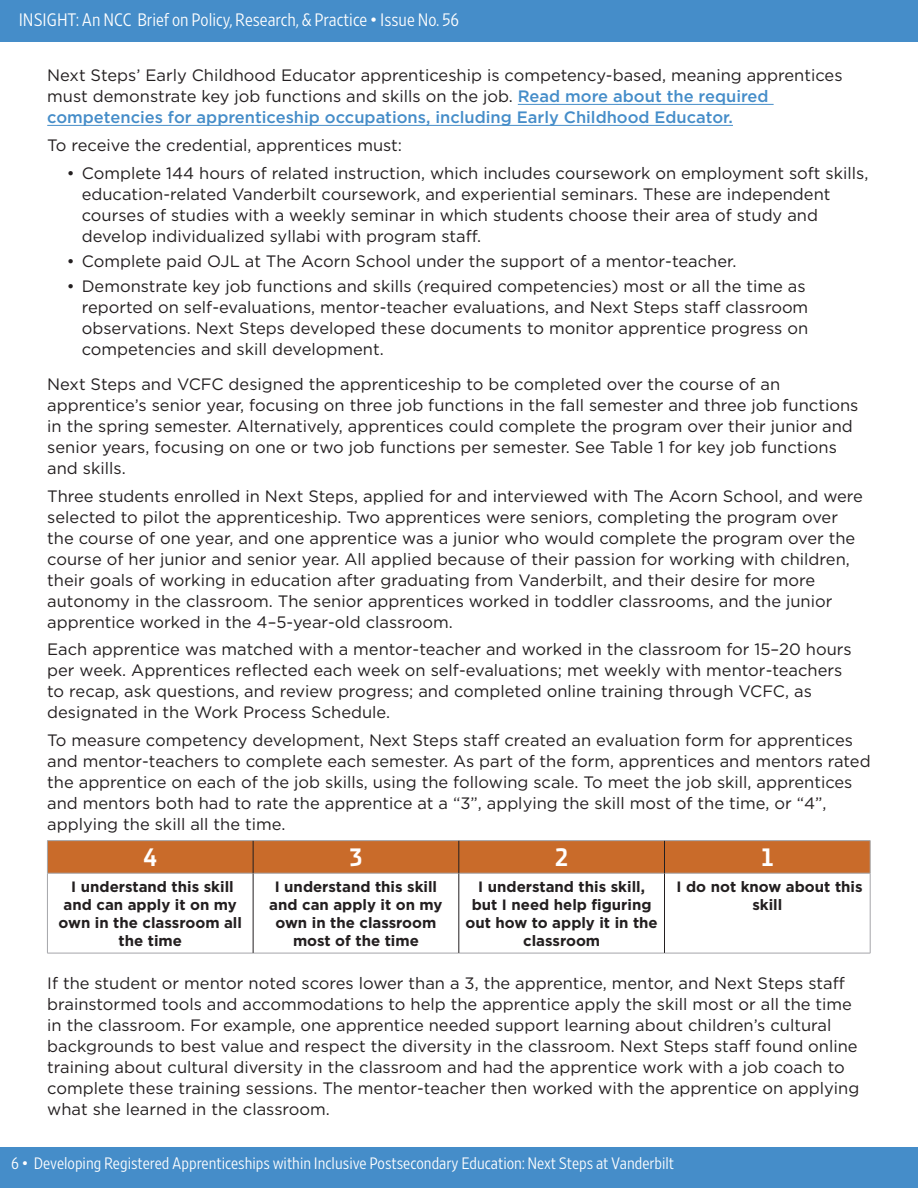
<style>
.page{position:relative;width:918px;height:1188px;background:#fff}
.page>*{position:absolute;margin:0;border:0;box-sizing:border-box;transform-origin:0 0}
.t1{font:24px "Stainless Cond Bold Tab";color:#fff}
.t2{font:300 18px "Retina Narrow";color:#fff}
.t3{font:16.5px/21px "Gotham HTF";color:#231f20}
.t4{font:300 16.5px "Retina Narrow";color:#fff}
.t5{font:700 15px/18px "Gotham HTF";color:#231f20;text-align:center}
.s1{font-weight:500;color:#458dc9}
</style>
<div class="page">
<div style="left:0;top:0;width:918px;height:41px;background:#458dc9"></div>
<div style="left:0;top:1147px;width:918px;height:41px;background:#458dc9"></div>
<hr style="left:518px;top:104px;width:256px;height:1px;background:#458dc9">
<hr style="left:47px;top:125px;width:686px;height:1px;background:#458dc9">
<div style="left:48px;top:841px;width:822px;height:32px;background:#c96b2a"></div>
<hr style="left:47px;top:840px;width:206px;height:1px;background:#a4a5a9">
<hr style="left:47px;top:841px;width:1px;height:32px;background:#a4a5a9">
<hr style="left:253px;top:840px;width:206px;height:1px;background:#a4a5a9">
<hr style="left:459px;top:840px;width:205px;height:1px;background:#a4a5a9">
<hr style="left:664px;top:840px;width:206px;height:1px;background:#a4a5a9">
<hr style="left:870px;top:841px;width:1px;height:32px;background:#a4a5a9">
<hr style="left:47px;top:873px;width:206px;height:1px;background:#a4a5a9">
<hr style="left:47px;top:873px;width:1px;height:80px;background:#a4a5a9">
<hr style="left:253px;top:873px;width:206px;height:1px;background:#a4a5a9">
<hr style="left:459px;top:873px;width:205px;height:1px;background:#a4a5a9">
<hr style="left:664px;top:873px;width:206px;height:1px;background:#a4a5a9">
<hr style="left:870px;top:873px;width:1px;height:80px;background:#a4a5a9">
<hr style="left:47px;top:953px;width:206px;height:1px;background:#a4a5a9">
<hr style="left:253px;top:953px;width:206px;height:1px;background:#a4a5a9">
<hr style="left:459px;top:953px;width:205px;height:1px;background:#a4a5a9">
<hr style="left:664px;top:953px;width:206px;height:1px;background:#a4a5a9">
<hr style="left:253px;top:841px;width:1px;height:32px;background:#231f20">
<hr style="left:459px;top:841px;width:1px;height:32px;background:#231f20">
<hr style="left:664px;top:841px;width:1px;height:32px;background:#231f20">
<hr style="left:253px;top:873px;width:1px;height:80px;background:#231f20">
<hr style="left:459px;top:873px;width:1px;height:80px;background:#231f20">
<hr style="left:664px;top:873px;width:1px;height:80px;background:#231f20">
<p class="t2" style="left:19px;top:8px;width:442px">INSIGHT: An NCC Brief on Policy, Research, &amp; Practice • Issue No. 56</p>
<p class="t3" style="left:47px;top:65px;width:797px">Next Steps’ Early Childhood Educator apprenticeship is competency-based, meaning apprentices must demonstrate key job functions and skills on the job. <span class="s1">Read more about the required competencies for apprenticeship occupations, including Early Childhood Educator.</span></p>
<p class="t3" style="left:47px;top:134px;width:356px">To receive the credential, apprentices must:</p>
<p class="t3" style="left:82px;top:162px;width:788px;text-indent:-15px">• Complete 144 hours of related instruction, which includes coursework on employment soft skills, education-related Vanderbilt coursework, and experiential seminars. These are independent courses of studies with a weekly seminar in which students choose their area of study and develop individualized syllabi with program staff.</p>
<p class="t3" style="left:67px;top:250px;width:671px">• Complete paid OJL at The Acorn School under the support of a mentor-teacher.</p>
<p class="t3" style="left:82px;top:276px;width:728px;text-indent:-15px">• Demonstrate key job functions and skills (required competencies) most or all the time as reported on self-evaluations, mentor-teacher evaluations, and Next Steps staff classroom observations. Next Steps developed these documents to monitor apprentice progress on competencies and skill development.</p>
<p class="t3" style="left:47px;top:373px;width:813px">Next Steps and VCFC designed the apprenticeship to be completed over the course of an apprentice’s senior year, focusing on three job functions in the fall semester and three job functions in the spring semester. Alternatively, apprentices could complete the program over their junior and senior years, focusing on one or two job functions per semester. See Table 1 for key job functions and skills.</p>
<p class="t3" style="left:47px;top:485px;width:817px">Three students enrolled in Next Steps, applied for and interviewed with The Acorn School, and were selected to pilot the apprenticeship. Two apprentices were seniors, completing the program over the course of one year, and one apprentice was a junior who would complete the program over the course of her junior and senior year. All applied because of their passion for working with children, their goals of working in education after graduating from Vanderbilt, and their desire for more autonomy in the classroom. The senior apprentices worked in toddler classrooms, and the junior apprentice worked in the 4–5-year-old classroom.</p>
<p class="t3" style="left:47px;top:639px;width:806px">Each apprentice was matched with a mentor-teacher and worked in the classroom for 15–20 hours per week. Apprentices reflected each week on self-evaluations; met weekly with mentor-teachers to recap, ask questions, and review progress; and completed online training through VCFC, as designated in the Work Process Schedule.</p>
<p class="t3" style="left:47px;top:730px;width:825px">To measure competency development, Next Steps staff created an evaluation form for apprentices and mentor-teachers to complete each semester. As part of the form, apprentices and mentors rated the apprentice on each of the job skills, using the following scale. To meet the job skill, apprentices and mentors both had to rate the apprentice at a “3”, applying the skill most of the time, or “4”, applying the skill all the time.</p>
<p class="t1" style="left:143px;top:843px;width:16px">4</p>
<p class="t1" style="left:349px;top:843px;width:16px">3</p>
<p class="t1" style="left:554px;top:843px;width:16px">2</p>
<p class="t1" style="left:760px;top:843px;width:16px">1</p>
<p class="t5" style="left:59px;top:878px;width:185px">I understand this skill and can apply it on my own in the classroom all the time</p>
<p class="t5" style="left:269px;top:878px;width:175px">I understand this skill and can apply it on my own in the classroom most of the time</p>
<p class="t5" style="left:466px;top:878px;width:194px">I understand this skill, but I need help figuring out how to apply it in the classroom</p>
<p class="t5" style="left:677px;top:878px;width:188px">I do not know about this skill</p>
<p class="t3" style="left:47px;top:973px;width:814px">If the student or mentor noted scores lower than a 3, the apprentice, mentor, and Next Steps staff brainstormed tools and accommodations to help the apprentice apply the skill most or all the time in the classroom. For example, one apprentice needed support learning about children’s cultural backgrounds to best value and respect the diversity in the classroom. Next Steps staff found online training about cultural diversity in the classroom and had the apprentice work with a job coach to complete these training sessions. The mentor-teacher then worked with the apprentice on applying what she learned in the classroom.</p>
<p class="t4" style="left:11px;top:1153px;width:664px">6 • Developing Registered Apprenticeships within Inclusive Postsecondary Education: Next Steps at Vanderbilt</p>
</div>
